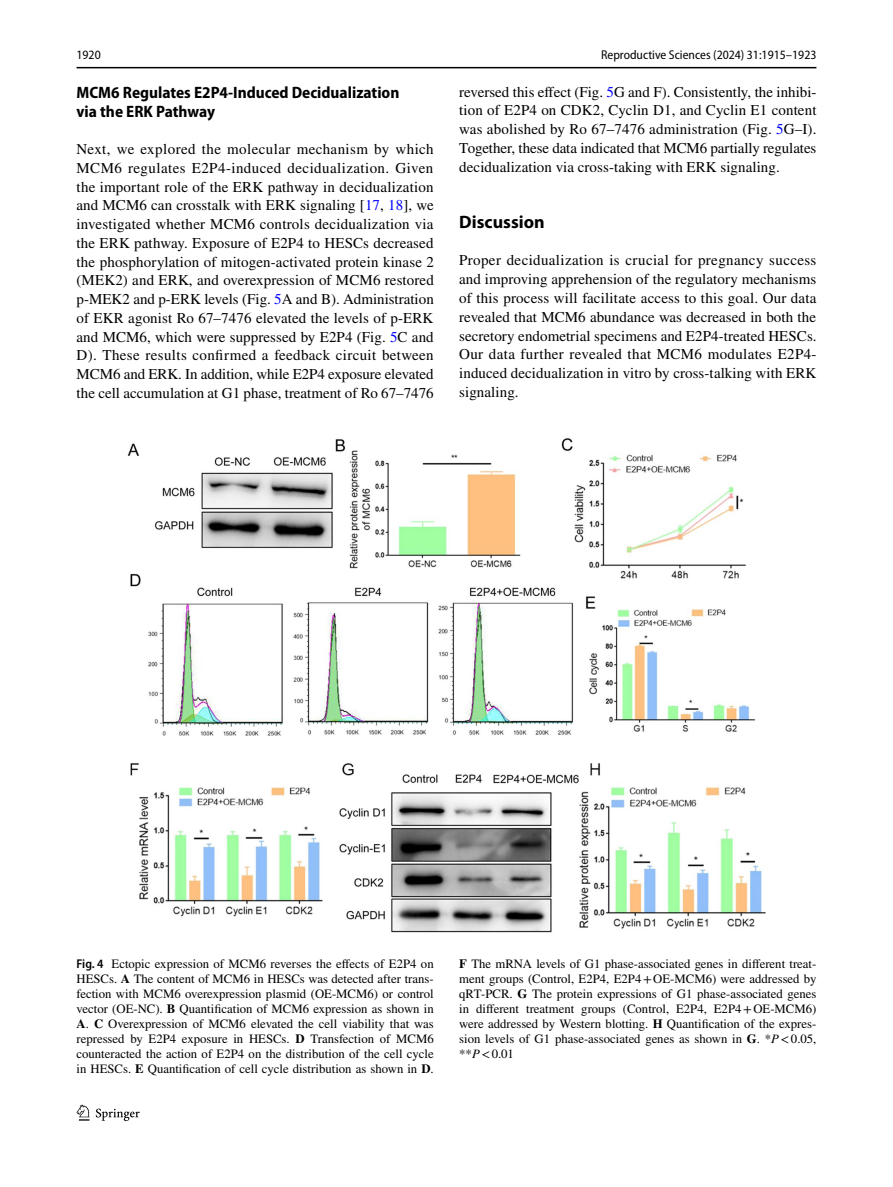
<style>
.page{position:relative;width:893px;height:1187px;background:#fff}
.page>*{position:absolute;margin:0;border:0;box-sizing:border-box;transform-origin:0 0}
.t1{font:700 18px "Myriad Pro";color:#000}
.t2{font:700 semi-condensed 16.5px/18.8px "Myriad Pro";color:#000}
.t3{font:15px/18.8px "STIX";letter-spacing:.005em;color:#000;text-align:justify}
.t4{font:12.75px/15px "STIX";color:#000;text-align:justify}
.t5{font:semi-condensed 12.75px "Myriad Pro";color:#000}
.s1{color:#00f}
.s2{font-family:"Myriad Pro";font-weight:600;font-stretch:semi-condensed}
.s3{font-weight:700}
.s4{font-style:italic}
</style>
<div class="page">
<hr style="left:77px;top:67px;width:739px;height:1px;background:#000">
<svg style="left:77px;top:1104px;width:12px;height:16px"></svg>
<svg style="left:96px;top:1108px;width:44px;height:12px"></svg>
<img style="left:128px;top:438px;width:637px;height:494px">
<p class="t5" style="left:77px;top:48px;width:26px">1920</p>
<p class="t5" style="left:601px;top:48px;width:217px">Reproductive Sciences (2024) 31:1915–1923</p>
<p class="t2" style="left:77px;top:83px;width:324px">MCM6 Regulates E2P4‑Induced Decidualization via the ERK Pathway</p>
<p class="t3" style="left:77px;top:141px;width:359px">Next, we explored the molecular mechanism by which MCM6 regulates E2P4-induced decidualization. Given the important role of the ERK pathway in decidualization and MCM6 can crosstalk with ERK signaling [<span class="s1">17</span>, <span class="s1">18</span>], we investigated whether MCM6 controls decidualization via the ERK pathway. Exposure of E2P4 to HESCs decreased the phosphorylation of mitogen-activated protein kinase 2 (MEK2) and ERK, and overexpression of MCM6 restored p-MEK2 and p-ERK levels (Fig. <span class="s1">5</span>A and B). Administration of EKR agonist Ro 67–7476 elevated the levels of p-ERK and MCM6, which were suppressed by E2P4 (Fig. <span class="s1">5</span>C and D). These results confirmed a feedback circuit between MCM6 and ERK. In addition, while E2P4 exposure elevated the cell accumulation at G1 phase, treatment of Ro 67–7476</p>
<p class="t3" style="left:459px;top:83px;width:359px">reversed this effect (Fig. <span class="s1">5</span>G and F). Consistently, the inhibi&shy;tion of E2P4 on CDK2, Cyclin D1, and Cyclin E1 content was abolished by Ro 67–7476 administration (Fig. <span class="s1">5</span>G–I).<br>Together, these data indicated that MCM6 partially regulates decidualization via cross-taking with ERK signaling.</p>
<p class="t1" style="left:459px;top:210px;width:87px">Discussion</p>
<p class="t3" style="left:459px;top:252px;width:359px">Proper decidualization is crucial for pregnancy success and improving apprehension of the regulatory mechanisms of this process will facilitate access to this goal. Our data revealed that MCM6 abundance was decreased in both the secretory endometrial specimens and E2P4-treated HESCs.<br>Our data further revealed that MCM6 modulates E2P4- induced decidualization in vitro by cross-talking with ERK signaling.</p>
<p class="t4" style="left:77px;top:957px;width:359px"><span class="s2">Fig. 4</span> Ectopic expression of MCM6 reverses the effects of E2P4 on HESCs. <span class="s3">A</span> The content of MCM6 in HESCs was detected after trans&shy;fection with MCM6 overexpression plasmid (OE-MCM6) or control vector (OE-NC). <span class="s3">B</span> Quantification of MCM6 expression as shown in <span class="s3">A</span>. <span class="s3">C</span> Overexpression of MCM6 elevated the cell viability that was repressed by E2P4 exposure in HESCs. <span class="s3">D</span> Transfection of MCM6 counteracted the action of E2P4 on the distribution of the cell cycle in HESCs. <span class="s3">E</span> Quantification of cell cycle distribution as shown in <span class="s3">D</span>.</p>
<p class="t4" style="left:459px;top:957px;width:359px"><span class="s3">F</span> The mRNA levels of G1 phase-associated genes in different treat&shy;ment groups (Control, E2P4, E2P4+OE-MCM6) were addressed by qRT-PCR. <span class="s3">G</span> The protein expressions of G1 phase-associated genes in different treatment groups (Control, E2P4, E2P4+OE-MCM6) were addressed by Western blotting. <span class="s3">H</span> Quantification of the expres&shy;sion levels of G1 phase-associated genes as shown in <span class="s3">G</span>. *<span class="s4">P</span>&lt;0.05, **<span class="s4">P</span>&lt;0.01</p>
</div>
